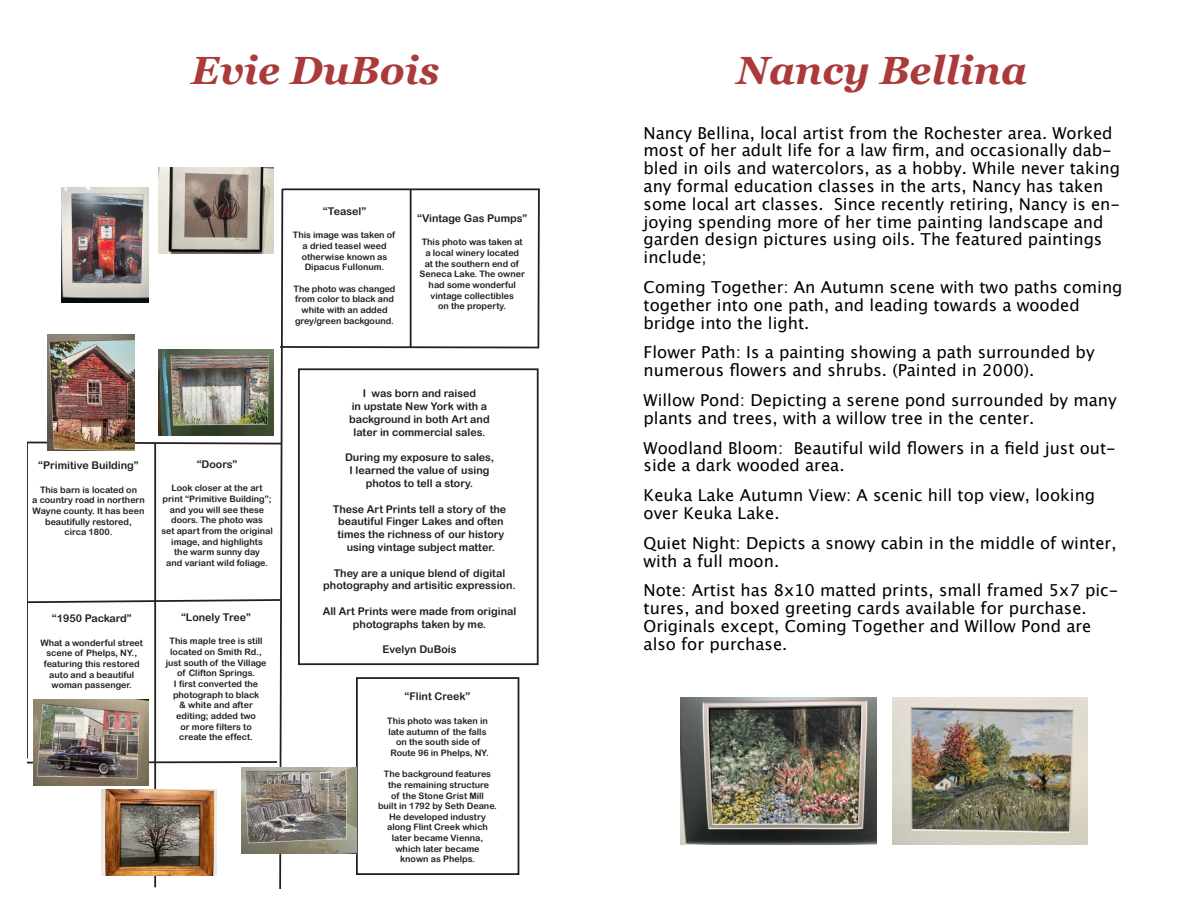
<style>
.page{position:relative;width:1188px;height:918px;background:#fff}
.page>*{position:absolute;margin:0;border:0;box-sizing:border-box;transform-origin:0 0}
.t1{font:italic 700 39.3px "Georgia";color:#ab3b3b}
.t2{font:16.5px/17.9px "Lucida Grande";color:#000}
.t3{font:10.65px/12.8px "Arial Rounded MT Bold";color:#231f20;text-align:center}
.t4{font:8.85px/10.6px "Arial Rounded MT Bold";color:#231f20;text-align:center}
</style>
<div class="page">
<svg style="left:27px;top:187px;width:513px;height:702px"></svg>
<div style="left:356px;top:677px;width:163px;height:198px;border:2px solid #231f20"></div>
<hr style="left:27px;top:442px;width:1px;height:317px;background:#231f20">
<hr style="left:282px;top:188px;width:258px;height:2px;background:#231f20">
<div style="left:298px;top:368px;width:241px;height:297px;border:2px solid #231f20"></div>
<img style="left:33px;top:699px;width:115px;height:87px">
<img style="left:159px;top:167px;width:115px;height:87px">
<img style="left:62px;top:187px;width:86px;height:115px">
<img style="left:101px;top:790px;width:115px;height:86px">
<img style="left:241px;top:767px;width:116px;height:87px">
<img style="left:159px;top:349px;width:115px;height:87px">
<img style="left:47px;top:335px;width:87px;height:115px">
<img style="left:681px;top:698px;width:195px;height:146px">
<img style="left:893px;top:698px;width:195px;height:146px">
<p class="t3" style="left:38px;top:459px;width:102px">“Primitive Building”</p>
<p class="t4" style="left:32px;top:484px;width:114px">This barn is located on<br>a country road in northern<br>Wayne county. It has been beautifully restored,<br>circa 1800.</p>
<p class="t3" style="left:52px;top:612px;width:81px">“1950 Packard”</p>
<p class="t4" style="left:41px;top:637px;width:104px">What a wonderful street scene of Phelps, NY., featuring this restored auto and a beautiful woman passenger.</p>
<h1 class="t1" style="left:191px;top:54px;width:250px">Evie DuBois</h1>
<h1 class="t1" style="left:737px;top:54px;width:292px">Nancy Bellina</h1>
<p class="t2" style="left:644px;top:125px;width:478px">Nancy Bellina, local artist from the Rochester area. Worked most of her adult life for a law firm, and occasionally dab&shy;bled in oils and watercolors, as a hobby. While never taking any formal education classes in the arts, Nancy has taken some local art classes. Since recently retiring, Nancy is en&shy;joying spending more of her time painting landscape and garden design pictures using oils. The featured paintings include;</p>
<h2 class="t2" style="left:644px;top:279px;width:480px">Coming Together: An Autumn scene with two paths coming together into one path, and leading towards a wooded bridge into the light.</h2>
<h2 class="t2" style="left:644px;top:345px;width:453px">Flower Path: Is a painting showing a path surrounded by numerous flowers and shrubs. (Painted in 2000).</h2>
<h2 class="t2" style="left:644px;top:392px;width:475px">Willow Pond: Depicting a serene pond surrounded by many plants and trees, with a willow tree in the center.</h2>
<h2 class="t2" style="left:644px;top:440px;width:474px">Woodland Bloom: Beautiful wild flowers in a field just out&shy;side a dark wooded area.</h2>
<h2 class="t2" style="left:644px;top:488px;width:453px">Keuka Lake Autumn View: A scenic hill top view, looking over Keuka Lake.</h2>
<h2 class="t2" style="left:644px;top:535px;width:474px">Quiet Night: Depicts a snowy cabin in the middle of winter, with a full moon.</h2>
<h2 class="t2" style="left:644px;top:583px;width:476px">Note: Artist has 8x10 matted prints, small framed 5x7 pic&shy;tures, and boxed greeting cards available for purchase.<br>Originals except, Coming Together and Willow Pond are also for purchase.</h2>
<p class="t3" style="left:323px;top:205px;width:45px">“Teasel”</p>
<p class="t4" style="left:293px;top:230px;width:104px">This image was taken of a dried teasel weed otherwise known as<br>Dipacus Fullonum.</p>
<p class="t4" style="left:294px;top:283px;width:103px">The photo was changed from color to black and white with an added grey/green backgound.</p>
<p class="t3" style="left:417px;top:212px;width:112px">“Vintage Gas Pumps”</p>
<p class="t4" style="left:420px;top:237px;width:107px">This photo was taken at a local winery located<br>at the southern end of<br>Seneca Lake. The owner had some wonderful vintage collectibles<br>on the property.</p>
<p class="t3" style="left:349px;top:387px;width:142px">I was born and raised<br>in upstate New York with a background in both Art and later in commercial sales.</p>
<p class="t3" style="left:345px;top:451px;width:150px">During my exposure to sales,<br>I learned the value of using photos to tell a story.</p>
<p class="t3" style="left:333px;top:502px;width:175px">These Art Prints tell a story of the beautiful Finger Lakes and often times the richness of our history using vintage subject matter.</p>
<p class="t3" style="left:323px;top:566px;width:194px">They are a unique blend of digital photography and artisitic expression.</p>
<p class="t3" style="left:323px;top:605px;width:195px">All Art Prints were made from original photographs taken by me.</p>
<p class="t3" style="left:383px;top:643px;width:75px">Evelyn DuBois</p>
<p class="t3" style="left:197px;top:458px;width:42px">“Doors”</p>
<p class="t4" style="left:161px;top:483px;width:113px">Look closer at the art print “Primitive Building”; and you will see these doors. The photo was<br>set apart from the original image, and highlights<br>the warm sunny day<br>and variant wild foliage.</p>
<p class="t3" style="left:181px;top:611px;width:72px">“Lonely Tree”</p>
<p class="t4" style="left:166px;top:636px;width:102px">This maple tree is still located on Smith Rd., just south of the Village of Clifton Springs.<br>I first converted the photograph to black<br>&amp; white and after editing; added two<br>or more filters to create the effect.</p>
<p class="t3" style="left:405px;top:690px;width:67px">“Flint Creek”</p>
<p class="t4" style="left:387px;top:715px;width:103px">This photo was taken in late autumn of the falls on the south side of<br>Route 96 in Phelps, NY.</p>
<p class="t4" style="left:378px;top:769px;width:120px">The background features the remaining structure<br>of the Stone Grist Mill<br>built in 1792 by Seth Deane.<br>He developed industry along Flint Creek which later became Vienna, which later became<br>known as Phelps.</p>
</div>
